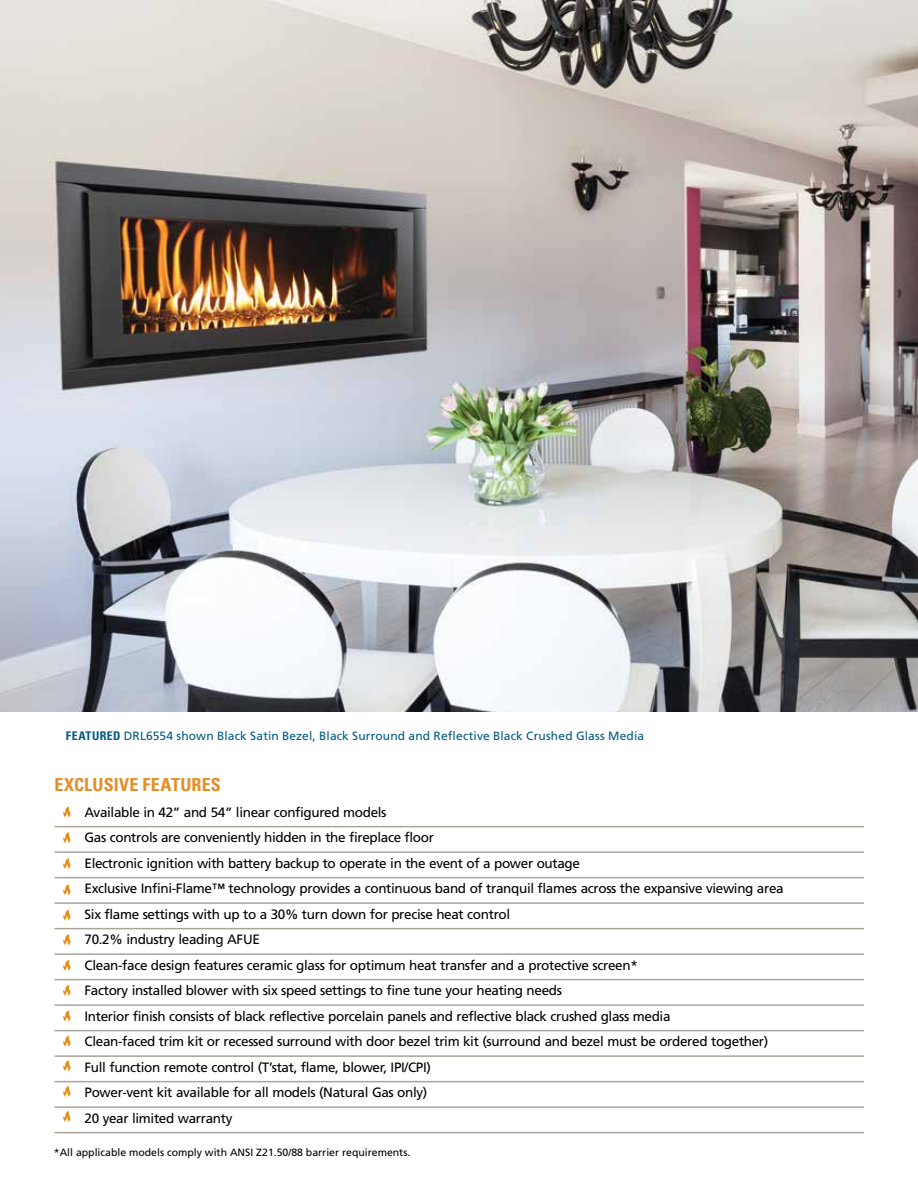
<style>
.page{position:relative;width:918px;height:1188px;background:#fff}
.page>*{position:absolute;margin:0;border:0;box-sizing:border-box;transform-origin:0 0}
.t1{font:18px "Univers Com 67 Bold Cond";letter-spacing:.015em;color:#e48e25}
.t2{font:13.5px/25.5px "Frutiger LT Std";letter-spacing:-.025em;color:#000}
.t3{font:12px "Frutiger LT Std";letter-spacing:.01em;color:#005b85}
.t4{font:10.5px "Frutiger LT Std";color:#000}
.s1{font-family:"Univers Com 67 Bold Cond"}
</style>
<div class="page">
<hr style="left:55px;top:826px;width:809px;height:1px;background:#aca39b">
<hr style="left:55px;top:851px;width:809px;height:2px;background:#aca39b">
<hr style="left:55px;top:877px;width:809px;height:1px;background:#aca39b">
<hr style="left:55px;top:902px;width:809px;height:2px;background:#aca39b">
<hr style="left:55px;top:928px;width:809px;height:1px;background:#aca39b">
<hr style="left:55px;top:953px;width:809px;height:2px;background:#aca39b">
<hr style="left:55px;top:979px;width:809px;height:1px;background:#aca39b">
<hr style="left:55px;top:1004px;width:809px;height:2px;background:#aca39b">
<hr style="left:55px;top:1030px;width:809px;height:1px;background:#aca39b">
<hr style="left:55px;top:1055px;width:809px;height:2px;background:#aca39b">
<hr style="left:55px;top:1081px;width:809px;height:1px;background:#aca39b">
<hr style="left:55px;top:1106px;width:809px;height:2px;background:#aca39b">
<hr style="left:55px;top:1132px;width:809px;height:1px;background:#aca39b">
<img style="left:0;top:0;width:918px;height:712px">
<svg style="left:63px;top:806px;width:8px;height:12px"></svg>
<svg style="left:63px;top:832px;width:8px;height:11px"></svg>
<svg style="left:63px;top:858px;width:8px;height:11px"></svg>
<svg style="left:63px;top:884px;width:8px;height:11px"></svg>
<svg style="left:63px;top:910px;width:8px;height:11px"></svg>
<svg style="left:63px;top:1036px;width:8px;height:11px"></svg>
<svg style="left:63px;top:960px;width:8px;height:11px"></svg>
<svg style="left:63px;top:1086px;width:8px;height:11px"></svg>
<svg style="left:63px;top:985px;width:8px;height:11px"></svg>
<svg style="left:63px;top:1111px;width:8px;height:11px"></svg>
<svg style="left:63px;top:1010px;width:8px;height:12px"></svg>
<svg style="left:63px;top:934px;width:8px;height:11px"></svg>
<svg style="left:63px;top:1060px;width:8px;height:11px"></svg>
<p class="t3" style="left:66px;top:729px;width:580px"><span class="s1">FEATURED</span> DRL6554 shown Black Satin Bezel, Black Surround and Reflective Black Crushed Glass Media</p>
<h1 class="t1" style="left:55px;top:774px;width:168px">EXCLUSIVE FEATURES</h1>
<p class="t2" style="left:85px;top:800px;width:701px">Available in 42” and 54” linear configured models<br>Gas controls are conveniently hidden in the fireplace floor<br>Electronic ignition with battery backup to operate in the event of a power outage<br>Exclusive Infini-Flame™ technology provides a continuous band of tranquil flames across the expansive viewing area Six flame settings with up to a 30% turn down for precise heat control<br>70.2% industry leading AFUE<br>Clean-face design features ceramic glass for optimum heat transfer and a protective screen*<br>Factory installed blower with six speed settings to fine tune your heating needs<br>Interior finish consists of black reflective porcelain panels and reflective black crushed glass media<br>Clean-faced trim kit or recessed surround with door bezel trim kit (surround and bezel must be ordered together)<br>Full function remote control (T’stat, flame, blower, IPI/CPI)<br>Power-vent kit available for all models (Natural Gas only)<br>20 year limited warranty</p>
<p class="t4" style="left:54px;top:1146px;width:358px">*All applicable models comply with ANSI Z21.50/88 barrier requirements.</p>
</div>
